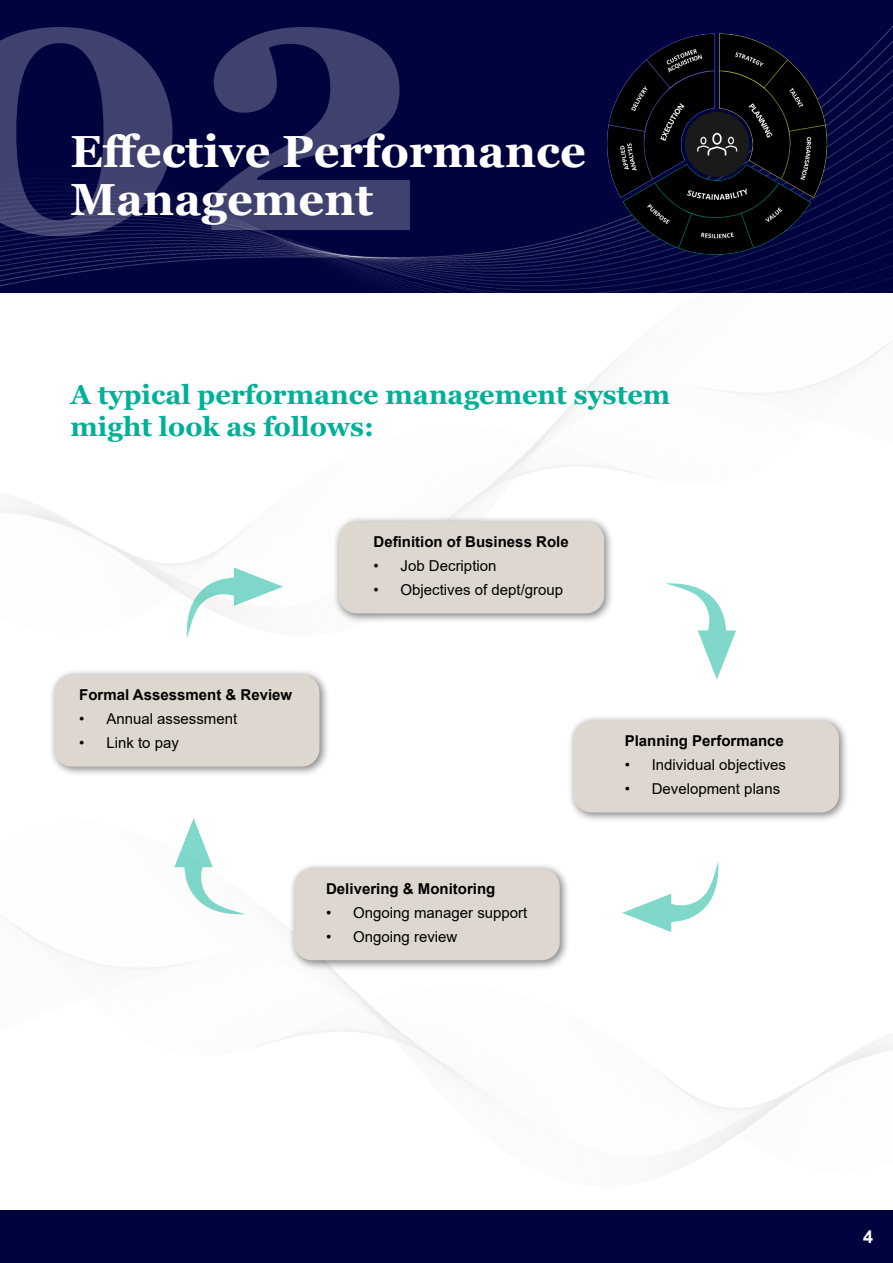
<style>
.page{position:relative;width:893px;height:1263px;background:#fff}
.page>*{position:absolute;margin:0;border:0;box-sizing:border-box;transform-origin:0 0}
.t1{font:700 375px "Georgia";color:#fff}
.t2{font:700 45px "Georgia";color:#fff}
.t3{font:700 27px/32.4px "Georgia";color:#00b197}
.t4{font:700 18px "Arial";color:#fff}
.t5{font:15px "Arial";color:#000}
.t6{font:700 15px "Arial";color:#000}
</style>
<div class="page">
<img style="left:0;top:292px;width:893px;height:571px">
<div style="left:0;top:1210px;width:893px;height:53px;background:#01033f"></div>
<div style="left:0;top:0;width:893px;height:292px;background:#01033f"></div>
<img style="left:0;top:26px;width:893px;height:266px">
<div style="left:333px;top:515px;width:281px;height:109px;background:#000;opacity:.5"></div>
<div style="left:339px;top:521px;width:265px;height:92px;background:#ddd7cf;border-radius:18px"></div>
<div style="left:288px;top:862px;width:282px;height:109px;background:#000;opacity:.5"></div>
<div style="left:294px;top:868px;width:266px;height:92px;background:#ddd7cf;border-radius:18px"></div>
<div style="left:567px;top:714px;width:282px;height:109px;background:#000;opacity:.5"></div>
<div style="left:573px;top:721px;width:266px;height:91px;background:#ddd7cf;border-radius:18px"></div>
<div style="left:48px;top:669px;width:282px;height:108px;background:#000;opacity:.5"></div>
<div style="left:54px;top:675px;width:265px;height:92px;background:#ddd7cf;border-radius:18px"></div>
<svg style="left:185px;top:567px;width:98px;height:72px"></svg>
<svg style="left:665px;top:582px;width:71px;height:98px"></svg>
<svg style="left:622px;top:861px;width:98px;height:71px"></svg>
<svg style="left:174px;top:818px;width:72px;height:98px"></svg>
<img style="left:604px;top:32px;width:231px;height:232px">
<h1 class="t1" style="left:-72px;top:-141px;width:499px">02</h1>
<p class="t2" style="left:70px;top:123px;width:517px">Effective Performance</p>
<p class="t2" style="left:70px;top:171px;width:304px">Management</p>
<p class="t3" style="left:70px;top:378px;width:601px">A typical performance management system might look as follows:</p>
<p class="t6" style="left:79px;top:684px;width:214px">Formal Assessment &amp; Review</p>
<p class="t5" style="left:79px;top:708px;width:159px">• Annual assessment</p>
<p class="t5" style="left:79px;top:732px;width:101px">• Link to pay</p>
<p class="t6" style="left:374px;top:531px;width:197px">Definition of Business Role</p>
<p class="t5" style="left:374px;top:555px;width:124px">• Job Decription</p>
<p class="t5" style="left:374px;top:579px;width:191px">• Objectives of dept/group</p>
<p class="t6" style="left:326px;top:878px;width:171px">Delivering &amp; Monitoring</p>
<p class="t5" style="left:326px;top:902px;width:203px">• Ongoing manager support</p>
<p class="t5" style="left:326px;top:926px;width:133px">• Ongoing review</p>
<p class="t6" style="left:625px;top:730px;width:161px">Planning Performance</p>
<p class="t5" style="left:625px;top:754px;width:163px">• Individual objectives</p>
<p class="t5" style="left:625px;top:778px;width:157px">• Development plans</p>
<p class="t4" style="left:863px;top:1223px;width:12px">4</p>
</div>
